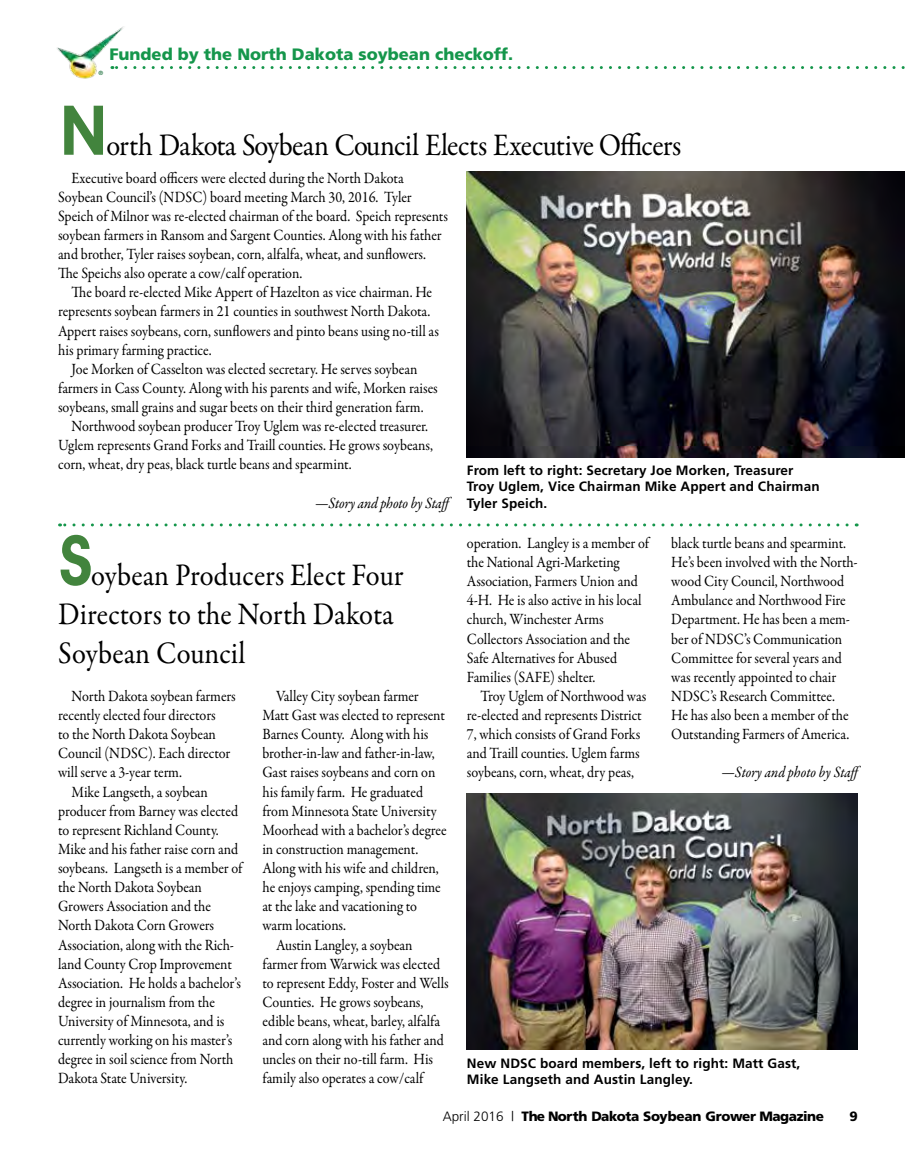
<style>
.page{position:relative;width:905px;height:1161px;background:#fff}
.page>*{position:absolute;margin:0;border:0;box-sizing:border-box;transform-origin:0 0}
.t1{font:31.5px/39px "Garamond Premr Pro";letter-spacing:-.005em;color:#000;scale:.91 1}
.t2{font:900 16.5px "Frutiger";color:#15964b}
.t3{font:15.75px/19px "Garamond Premr Pro";letter-spacing:-.005em;color:#000;scale:.9 1}
.t4{font:italic 15.75px "Garamond Premr Pro";letter-spacing:-.01em;color:#000;scale:.9 1}
.t5{font:700 13.5px/16.2px "Frutiger";letter-spacing:.01em;color:#000}
.t6{font:900 13.5px "Frutiger";letter-spacing:-.04em;color:#000}
.t7{font:6px "Frutiger";color:#156b35}
.s1{font-family:"Avant Garde";font-weight:600;font-size:69px;color:#42843d}
.s2{font-weight:300}
</style>
<div class="page">
<img style="left:57px;top:26px;width:67px;height:53px">
<svg style="left:112px;top:66px;width:793px;height:3px"></svg>
<svg style="left:60px;top:523px;width:787px;height:3px"></svg>
<img style="left:467px;top:171px;width:437px;height:286px">
<img style="left:467px;top:794px;width:390px;height:255px">
<p class="t2" style="left:109px;top:44px;width:405px">Funded by the North Dakota soybean checkoff.</p>
<p class="t7" style="left:99px;top:69px;width:6px">®</p>
<h1 class="t1" style="left:58px;top:126px;width:686px"><span class="s1">N</span>orth Dakota Soybean Council Elects Executive Officers</h1>
<p class="t3" style="left:58px;top:168px;width:434px;text-indent:13px">Executive board officers were elected during the North Dakota Soybean Council’s (NDSC) board meeting March 30, 2016. Tyler Speich of Milnor was re-elected chairman of the board. Speich represents soybean farmers in Ransom and Sargent Counties. Along with his father and brother, Tyler raises soybean, corn, alfalfa, wheat, and sunflowers.<br>The Speichs also operate a cow/calf operation.</p>
<p class="t3" style="left:58px;top:283px;width:424px;text-indent:13px">The board re-elected Mike Appert of Hazelton as vice chairman. He represents soybean farmers in 21 counties in southwest North Dakota.<br>Appert raises soybeans, corn, sunflowers and pinto beans using no-till as his primary farming practice.</p>
<p class="t3" style="left:72px;top:360px;width:386px">Joe Morken of Casselton was elected secretary. He serves soybean</p>
<p class="t3" style="left:58px;top:379px;width:423px">farmers in Cass County. Along with his parents and wife, Morken raises</p>
<p class="t3" style="left:58px;top:398px;width:408px">soybeans, small grains and sugar beets on their third generation farm.</p>
<p class="t3" style="left:72px;top:417px;width:398px">Northwood soybean producer Troy Uglem was re-elected treasurer.</p>
<p class="t3" style="left:58px;top:436px;width:418px">Uglem represents Grand Forks and Traill counties. He grows soybeans,</p>
<p class="t3" style="left:58px;top:455px;width:328px">corn, wheat, dry peas, black turtle beans and spearmint.</p>
<p class="t4" style="left:315px;top:493px;width:157px">—Story and photo by Staff</p>
<h1 class="t1" style="left:58px;top:556px;width:381px"><span class="s1">S</span>oybean Producers Elect Four<br>Directors to the North Dakota<br>Soybean Council</h1>
<p class="t3" style="left:72px;top:687px;width:184px">North Dakota soybean farmers</p>
<p class="t3" style="left:58px;top:706px;width:177px">recently elected four directors</p>
<p class="t3" style="left:58px;top:725px;width:177px">to the North Dakota Soybean</p>
<p class="t3" style="left:58px;top:744px;width:193px">Council (NDSC). Each director</p>
<p class="t3" style="left:58px;top:763px;width:139px">will serve a 3-year term.</p>
<p class="t3" style="left:72px;top:782px;width:153px">Mike Langseth, a soybean</p>
<p class="t3" style="left:58px;top:802px;width:202px">producer from Barney was elected</p>
<p class="t3" style="left:58px;top:821px;width:180px">to represent Richland County.</p>
<p class="t3" style="left:58px;top:840px;width:201px">Mike and his father raise corn and</p>
<p class="t3" style="left:58px;top:859px;width:206px">soybeans. Langseth is a member of</p>
<p class="t3" style="left:58px;top:878px;width:161px">the North Dakota Soybean</p>
<p class="t3" style="left:58px;top:897px;width:171px">Growers Association and the</p>
<p class="t3" style="left:58px;top:916px;width:175px">North Dakota Corn Growers</p>
<p class="t3" style="left:58px;top:936px;width:197px">Association, along with the Rich-</p>
<p class="t3" style="left:58px;top:955px;width:195px">land County Crop Improvement</p>
<p class="t3" style="left:58px;top:974px;width:205px">Association. He holds a bachelor’s</p>
<p class="t3" style="left:58px;top:993px;width:176px">degree in journalism from the</p>
<p class="t3" style="left:58px;top:1012px;width:186px">University of Minnesota, and is</p>
<p class="t3" style="left:58px;top:1031px;width:195px">currently working on his master’s</p>
<p class="t3" style="left:58px;top:1050px;width:196px">degree in soil science from North</p>
<p class="t3" style="left:58px;top:1069px;width:145px">Dakota State University.</p>
<p class="t3" style="left:276px;top:687px;width:160px">Valley City soybean farmer</p>
<p class="t3" style="left:262px;top:706px;width:204px">Matt Gast was elected to represent</p>
<p class="t3" style="left:262px;top:725px;width:186px">Barnes County. Along with his</p>
<p class="t3" style="left:262px;top:744px;width:193px">brother-in-law and father-in-law,</p>
<p class="t3" style="left:262px;top:763px;width:194px">Gast raises soybeans and corn on</p>
<p class="t3" style="left:262px;top:782px;width:180px">his family farm. He graduated</p>
<p class="t3" style="left:262px;top:802px;width:195px">from Minnesota State University</p>
<p class="t3" style="left:262px;top:821px;width:206px">Moorhead with a bachelor’s degree</p>
<p class="t3" style="left:262px;top:840px;width:174px">in construction management.</p>
<p class="t3" style="left:262px;top:859px;width:197px">Along with his wife and children,</p>
<p class="t3" style="left:262px;top:878px;width:200px">he enjoys camping, spending time</p>
<p class="t3" style="left:262px;top:897px;width:173px">at the lake and vacationing to</p>
<p class="t3" style="left:262px;top:916px;width:94px">warm locations.</p>
<p class="t3" style="left:276px;top:935px;width:153px">Austin Langley, a soybean</p>
<p class="t3" style="left:262px;top:955px;width:199px">farmer from Warwick was elected</p>
<p class="t3" style="left:262px;top:974px;width:208px">to represent Eddy, Foster and Wells</p>
<p class="t3" style="left:262px;top:993px;width:180px">Counties. He grows soybeans,</p>
<p class="t3" style="left:262px;top:1012px;width:199px">edible beans, wheat, barley, alfalfa</p>
<p class="t3" style="left:262px;top:1031px;width:203px">and corn along with his father and</p>
<p class="t3" style="left:262px;top:1050px;width:191px">uncles on their no-till farm. His</p>
<p class="t3" style="left:262px;top:1069px;width:180px">family also operates a cow/calf</p>
<p class="t5" style="left:467px;top:462px;width:354px">From left to right: Secretary Joe Morken, Treasurer<br>Troy Uglem, Vice Chairman Mike Appert and Chairman<br>Tyler Speich.</p>
<p class="t3" style="left:467px;top:534px;width:204px">operation. Langley is a member of the National Agri-Marketing<br>Association, Farmers Union and<br>4-H. He is also active in his local church, Winchester Arms<br>Collectors Association and the<br>Safe Alternatives for Abused<br>Families (SAFE) shelter.</p>
<p class="t3" style="left:467px;top:687px;width:201px;text-indent:13px">Troy Uglem of Northwood was re-elected and represents District<br>7, which consists of Grand Forks and Traill counties. Uglem farms soybeans, corn, wheat, dry peas,</p>
<p class="t3" style="left:671px;top:534px;width:209px">black turtle beans and spearmint.<br>He’s been involved with the North&shy;wood City Council, Northwood<br>Ambulance and Northwood Fire<br>Department. He has been a mem&shy;ber of NDSC’s Communication<br>Committee for several years and was recently appointed to chair<br>NDSC’s Research Committee.<br>He has also been a member of the<br>Outstanding Farmers of America.</p>
<p class="t4" style="left:721px;top:762px;width:160px">—Story and photo by Staff</p>
<p class="t5" style="left:467px;top:1055px;width:335px">New NDSC board members, left to right: Matt Gast,<br>Mike Langseth and Austin Langley.</p>
<p class="t6" style="left:442px;top:1108px;width:383px"><span class="s2">April 2016 |</span> The North Dakota Soybean Grower Magazine</p>
<p class="t6" style="left:849px;top:1108px;width:10px">9</p>
</div>
